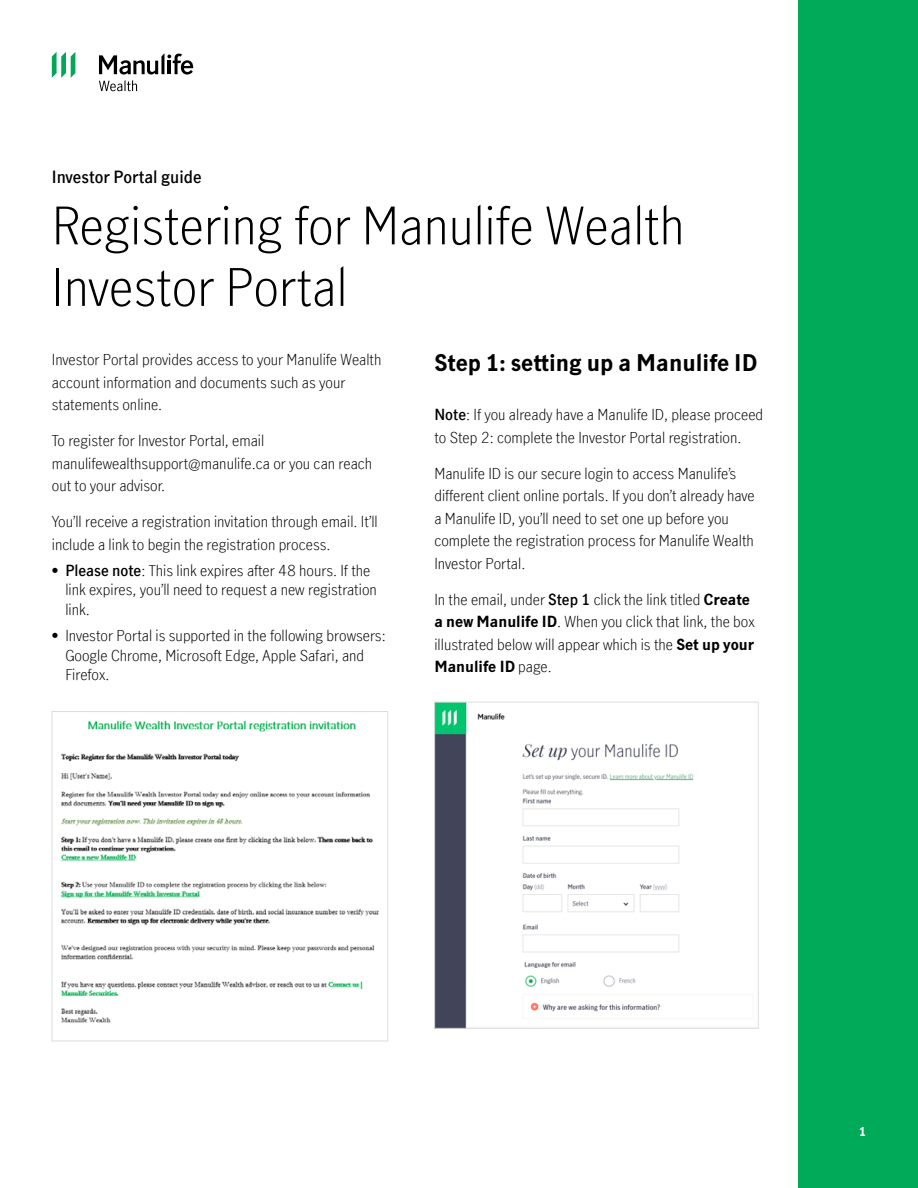
<style>
.page{position:relative;width:918px;height:1188px;background:#fff}
.page>*{position:absolute;margin:0;border:0;box-sizing:border-box;transform-origin:0 0}
.t1{font:300 51px/61.5px "Manulife JH Sans Optimized";color:#000}
.t2{font:700 22.5px "Manulife JH Sans Optimized";color:#000}
.Paragraph_Style_1{font:600 16.5px "Manulife JH Sans Optimized";color:#000}
.Body_-_10_15{font:300 15px/22.5px "Manulife JH Sans Optimized";color:#000}
.t3{font:700 12px "Manulife JH Sans Optimized";color:#fff}
.s1{font-weight:600}
.s2{font-weight:700}
</style>
<div class="page">
<div style="left:799px;top:0;width:119px;height:1188px;background:#00aa59"></div>
<svg style="left:52px;top:52px;width:23px;height:26px"></svg>
<svg style="left:99px;top:53px;width:94px;height:38px"></svg>
<img style="left:61px;top:720px;width:318px;height:303px">
<div style="left:52px;top:711px;width:336px;height:330px;border:1px solid #dcddde"></div>
<img style="left:436px;top:704px;width:258px;height:323px">
<div style="left:434px;top:702px;width:324px;height:327px;border:1px solid #dcddde"></div>
<p class="Paragraph_Style_1" style="left:52px;top:165px;width:151px">Investor Portal guide</p>
<h1 class="t1" style="left:52px;top:193px;width:634px">Registering for Manulife Wealth<br>Investor Portal</h1>
<p class="Body_-_10_15" style="left:52px;top:348px;width:331px">Investor Portal provides access to your Manulife Wealth account information and documents such as your statements online.</p>
<p class="Body_-_10_15" style="left:52px;top:429px;width:322px">To register for Investor Portal, email manulifewealthsupport@manulife.ca or you can reach out to your advisor.</p>
<p class="Body_-_10_15" style="left:52px;top:510px;width:328px">You’ll receive a registration invitation through email. It’ll include a link to begin the registration process.</p>
<p class="Body_-_10_15" style="left:65px;top:560px;width:313px;line-height:19.5px;text-indent:-14px">• <span class="s1">Please note</span>: This link expires after 48 hours. If the link expires, you’ll need to request a new registration link.</p>
<p class="Body_-_10_15" style="left:65px;top:625px;width:322px;line-height:19.5px;text-indent:-14px">• Investor Portal is supported in the following browsers:<br>Google Chrome, Microsoft Edge, Apple Safari, and<br>Firefox.</p>
<h2 class="t2" style="left:434px;top:347px;width:324px">Step 1: setting up a Manulife ID</h2>
<p class="Body_-_10_15" style="left:434px;top:403px;width:330px"><span class="s1">Note</span>: If you already have a Manulife ID, please proceed to Step 2: complete the Investor Portal registration.</p>
<p class="Body_-_10_15" style="left:434px;top:461px;width:322px">Manulife ID is our secure login to access Manulife’s different client online portals. If you don’t already have a Manulife ID, you’ll need to set one up before you complete the registration process for Manulife Wealth Investor Portal.</p>
<p class="Body_-_10_15" style="left:434px;top:587px;width:322px">In the email, under <span class="s1">Step 1</span> click the link titled <span class="s2">Create a new Manulife ID</span>. When you click that link, the box illustrated below will appear which is the <span class="s2">Set up your Manulife ID</span> page.</p>
<p class="t3" style="left:859px;top:1123px;width:9px">1</p>
</div>
